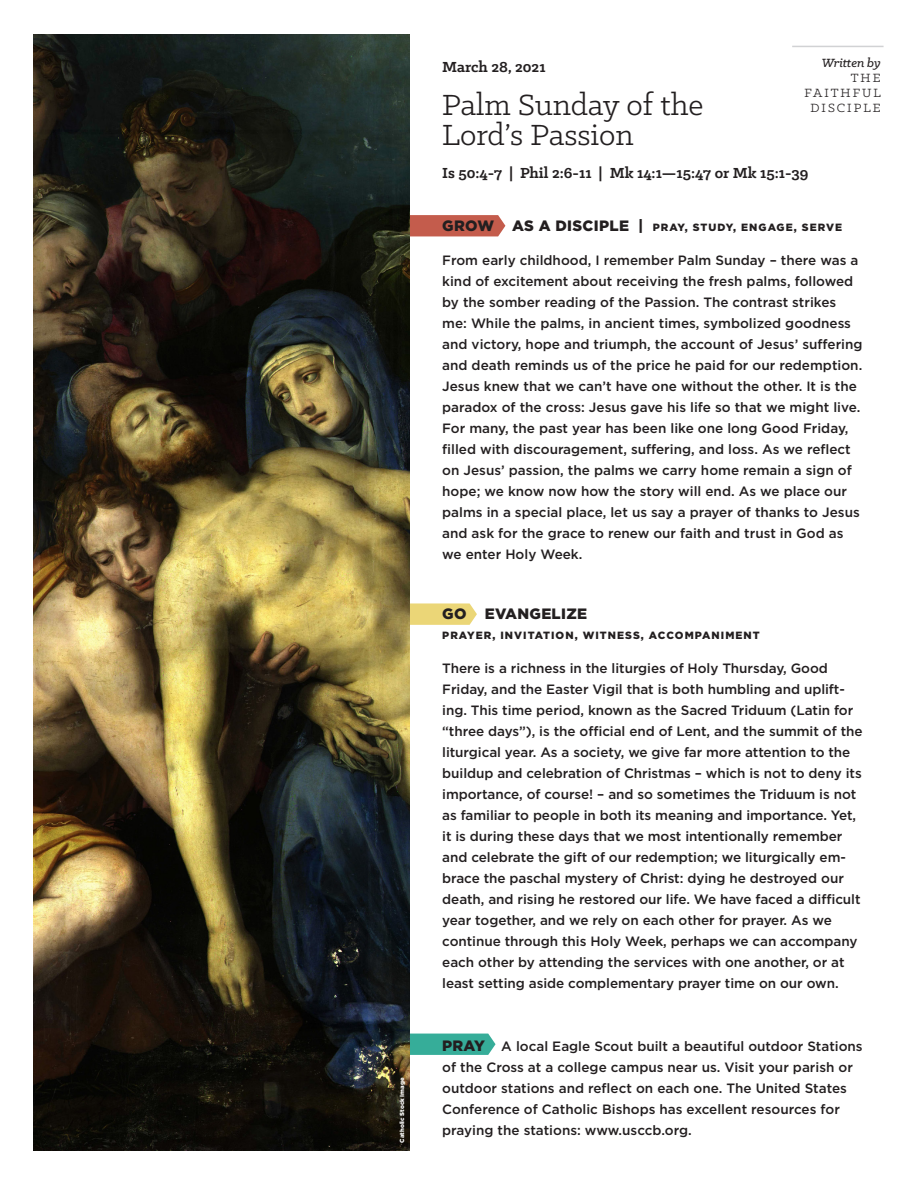
<style>
.page{position:relative;width:918px;height:1188px;background:#fff}
.page>*{position:absolute;margin:0;border:0;box-sizing:border-box;transform-origin:0 0}
.Week_name{font:33px/30px "Klinic Slab";color:#231f20}
.Reading{font:700 16.5px "Klinic Slab";color:#231f20}
.Date{font:700 16.5px "Klinic Slab";color:#231f20}
.t1{font:900 15px "Gotham";letter-spacing:.02em;color:#231f20}
.Gotham_Medium_Body_c{font:500 13.5px/21px "Gotham";letter-spacing:-.005em;color:#231f20}
.Gotham_Medium_Body_c-2{font:13.5px/15px "Klinic Slab";letter-spacing:.15em;color:#231f20;text-align:right}
.Gotham_Medium_Body_c-3{font:italic 500 13.5px "Klinic Slab";color:#231f20}
.t2{font:900 10.5px "Gotham";letter-spacing:.1em;color:#231f20}
.Gotham_Medium_Body_c-4{font:900 6px "Gotham";color:#fff}
.s1{font-size:15px}
.s2{font-weight:900;font-size:15px}
</style>
<div class="page">
<svg style="left:409px;top:215px;width:96px;height:21px"></svg>
<svg style="left:409px;top:1034px;width:87px;height:21px"></svg>
<svg style="left:409px;top:603px;width:68px;height:22px"></svg>
<img style="left:33px;top:35px;width:376px;height:1115px">
<hr style="left:792px;top:46px;width:92px;height:1px;background:#d1d2d4">
<p class="Gotham_Medium_Body_c-4" style="left:398px;top:1143px;width:67px;rotate:-90deg">Catholic Stock Image</p>
<p class="Gotham_Medium_Body_c-3" style="left:822px;top:54px;width:60px">Written by</p>
<p class="Gotham_Medium_Body_c-2" style="left:804px;top:70px;width:78px">THE<br>FAITHFUL<br>DISCIPLE</p>
<p class="Date" style="left:442px;top:56px;width:105px">March 28, 2021</p>
<p class="Week_name" style="left:442px;top:89px;width:263px">Palm Sunday of the<br>Lord’s Passion</p>
<p class="Reading" style="left:442px;top:162px;width:367px">Is 50:4-7 | Phil 2:6-11 | Mk 14:1—15:47 or Mk 15:1-39</p>
<p class="t2" style="left:442px;top:220px;width:401px"><span class="s1">GROW AS A DISCIPLE |</span> PRAY, STUDY, ENGAGE, SERVE</p>
<p class="Gotham_Medium_Body_c" style="left:442px;top:250px;width:422px">From early childhood, I remember Palm Sunday – there was a kind of excitement about receiving the fresh palms, followed by the somber reading of the Passion. The contrast strikes me: While the palms, in ancient times, symbolized goodness and victory, hope and triumph, the account of Jesus’ suffering and death reminds us of the price he paid for our redemption.<br>Jesus knew that we can’t have one without the other. It is the paradox of the cross: Jesus gave his life so that we might live.<br>For many, the past year has been like one long Good Friday, filled with discouragement, suffering, and loss. As we reflect on Jesus’ passion, the palms we carry home remain a sign of hope; we know now how the story will end. As we place our palms in a special place, let us say a prayer of thanks to Jesus and ask for the grace to renew our faith and trust in God as we enter Holy Week.</p>
<p class="t1" style="left:442px;top:604px;width:146px">GO EVANGELIZE</p>
<p class="t2" style="left:442px;top:628px;width:319px">PRAYER, INVITATION, WITNESS, ACCOMPANIMENT</p>
<p class="Gotham_Medium_Body_c" style="left:442px;top:658px;width:422px">There is a richness in the liturgies of Holy Thursday, Good Friday, and the Easter Vigil that is both humbling and uplift&shy;ing. This time period, known as the Sacred Triduum (Latin for “three days”), is the official end of Lent, and the summit of the liturgical year. As a society, we give far more attention to the buildup and celebration of Christmas – which is not to deny its importance, of course! – and so sometimes the Triduum is not as familiar to people in both its meaning and importance. Yet, it is during these days that we most intentionally remember and celebrate the gift of our redemption; we liturgically em&shy;brace the paschal mystery of Christ: dying he destroyed our death, and rising he restored our life. We have faced a difficult year together, and we rely on each other for prayer. As we continue through this Holy Week, perhaps we can accompany each other by attending the services with one another, or at least setting aside complementary prayer time on our own.</p>
<p class="Gotham_Medium_Body_c" style="left:442px;top:1036px;width:422px"><span class="s2">PRAY</span> A local Eagle Scout built a beautiful outdoor Stations of the Cross at a college campus near us. Visit your parish or outdoor stations and reflect on each one. The United States Conference of Catholic Bishops has excellent resources for praying the stations: www.usccb.org.</p>
</div>
